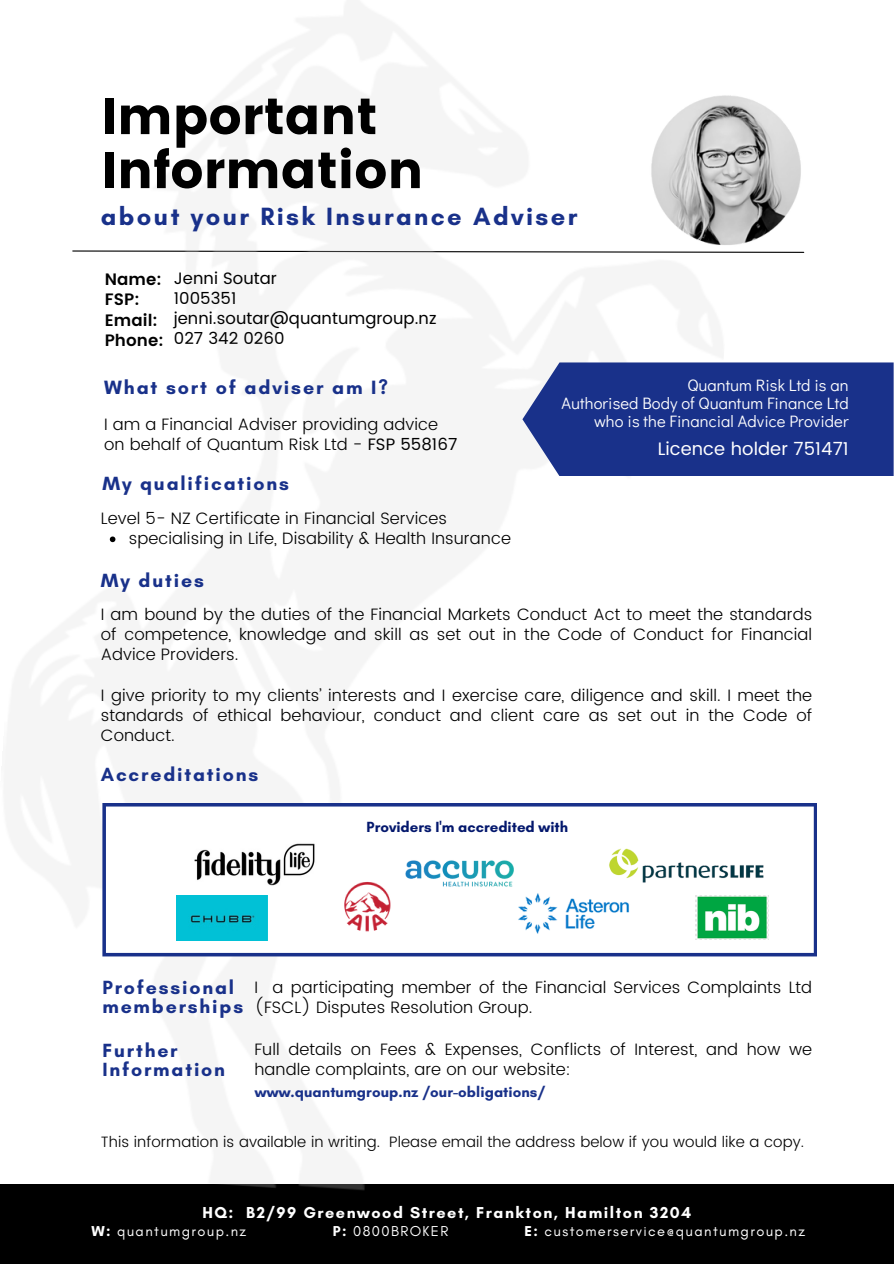
<style>
.page{position:relative;width:894px;height:1264px;background:#fff}
.page>*{position:absolute;margin:0;border:0;box-sizing:border-box;transform-origin:0 0}
.t1{font:51.15px "Poppins";color:#000}
.t2{font:700 25.5px "Glacial Indifference";letter-spacing:.095em;color:#19318a}
.t3{font:700 19.65px "Glacial Indifference";letter-spacing:.095em;color:#19318a}
.t4{font:700 19.5px "Glacial Indifference";letter-spacing:.095em;color:#19318a}
.t5{font:18px "Poppins";letter-spacing:.005em;color:#fff}
.t6{font:300 16.5px/20.2px "Poppins";letter-spacing:.005em;color:#000;text-align:justify}
.t7{font:16.5px "Didact Gothic";letter-spacing:.005em;color:#fff}
.t8{font:16.5px "Poppins";letter-spacing:.005em;color:#000}
.t9{font:600 16.5px "Poppins";letter-spacing:.005em;color:#000}
.t10{font:700 16.05px "Glacial Indifference";letter-spacing:.095em;color:#fff}
.t11{font:300 15px "Poppins";letter-spacing:.005em;color:#000}
.t12{font:700 15px "Glacial Indifference";letter-spacing:.005em;color:#19318a}
.t13{font:700 15px "Glacial Indifference";color:#04186d}
.t14{font:14.55px "Glacial Indifference";letter-spacing:.095em;color:#fff}
.s1{font-weight:400}
.s2{font-weight:700}
</style>
<div class="page">
<div style="left:0;top:1184px;width:893px;height:79px;background:#000"></div>
<svg style="left:746px;top:251px;width:58px;height:2px"></svg>
<div style="left:522px;top:362px;width:371px;height:114px;background:#19318a"></div>
<img style="left:646px;top:90px;width:158px;height:158px;border-radius:50%">
<svg style="left:110px;top:536px;width:5px;height:6px"></svg>
<svg style="left:102px;top:803px;width:715px;height:153px"></svg>
<img style="left:176px;top:895px;width:91px;height:45px">
<img style="left:695px;top:895px;width:73px;height:44px">
<img style="left:342px;top:879px;width:49px;height:53px">
<img style="left:603px;top:844px;width:165px;height:42px">
<img style="left:403px;top:857px;width:113px;height:33px">
<img style="left:191px;top:838px;width:125px;height:49px">
<img style="left:516px;top:890px;width:114px;height:46px">
<p class="t1" style="left:101px;top:86px;width:278px">Important</p>
<p class="t1" style="left:101px;top:140px;width:324px">Information</p>
<p class="t2" style="left:101px;top:201px;width:478px">about your Risk Insurance Adviser</p>
<p class="t8" style="left:174px;top:268px;width:105px">Jenni Soutar</p>
<p class="t8" style="left:174px;top:288px;width:64px">1005351</p>
<p class="t8" style="left:174px;top:309px;width:264px">jenni.soutar@quantumgroup.nz</p>
<p class="t8" style="left:174px;top:329px;width:112px">027 342 0260</p>
<p class="t9" style="left:105px;top:270px;width:58px">Name:</p>
<p class="t9" style="left:105px;top:290px;width:36px">FSP:</p>
<p class="t9" style="left:105px;top:310px;width:54px">Email:</p>
<p class="t9" style="left:105px;top:330px;width:60px">Phone:</p>
<p class="t3" style="left:104px;top:375px;width:285px">What sort of adviser am I?</p>
<p class="t6" style="left:104px;top:414px;width:335px">I am a Financial Adviser providing advice</p>
<p class="t6" style="left:104px;top:434px;width:354px">on behalf of Quantum Risk Ltd - <span class="s1">FSP 558167</span></p>
<p class="t4" style="left:102px;top:472px;width:188px">My qualifications</p>
<p class="t6" style="left:101px;top:508px;width:348px">Level 5- NZ Certificate in Financial Services</p>
<p class="t6" style="left:129px;top:528px;width:383px">specialising in Life, Disability &amp; Health Insurance</p>
<p class="t4" style="left:101px;top:568px;width:104px">My duties</p>
<p class="t7" style="left:687px;top:374px;width:163px">Quantum Risk Ltd is an</p>
<p class="t7" style="left:561px;top:392px;width:288px">Authorised Body of Quantum Finance Ltd</p>
<p class="t7" style="left:594px;top:410px;width:256px">who is the Financial Advice Provider</p>
<p class="t5" style="left:657px;top:438px;width:192px">Licence holder 751471</p>
<p class="t6" style="left:101px;top:603px;width:712px">I am bound by the duties of the Financial Markets Conduct Act to meet the standards of competence, knowledge and skill as set out in the Code of Conduct for Financial Advice Providers.</p>
<p class="t6" style="left:101px;top:684px;width:712px">I give priority to my clients’ interests and I exercise care, diligence and skill. I meet the standards of ethical behaviour, conduct and client care as set out in the Code of Conduct.</p>
<p class="t4" style="left:101px;top:762px;width:159px">Accreditations</p>
<p class="t13" style="left:366px;top:817px;width:203px">Providers I'm accredited with</p>
<p class="t4" style="left:102px;top:975px;width:133px">Professional</p>
<p class="t4" style="left:102px;top:994px;width:142px">memberships</p>
<p class="t6" style="left:254px;top:977px;width:559px">I a participating member of the Financial Services Complaints Ltd (FSCL) Disputes Resolution Group.</p>
<p class="t4" style="left:102px;top:1038px;width:77px">Further</p>
<p class="t4" style="left:102px;top:1057px;width:124px">Information</p>
<p class="t6" style="left:254px;top:1039px;width:559px">Full details on Fees &amp; Expenses, Conflicts of Interest, and how we handle complaints, are on our website:</p>
<p class="t12" style="left:255px;top:1083px;width:292px">www.quantumgroup.nz /our-obligations/</p>
<p class="t11" style="left:101px;top:1133px;width:704px">This information is available in writing. Please email the address below if you would like a copy.</p>
<p class="t10" style="left:202px;top:1202px;width:490px">HQ: B2/99 Greenwood Street, Frankton, Hamilton 3204</p>
<p class="t14" style="left:91px;top:1222px;width:156px"><span class="s2">W:</span> quantumgroup.nz</p>
<p class="t14" style="left:333px;top:1222px;width:117px"><span class="s2">P:</span> 0800BROKER</p>
<p class="t14" style="left:524px;top:1222px;width:282px"><span class="s2">E:</span> customerservice@quantumgroup.nz</p>
</div>
